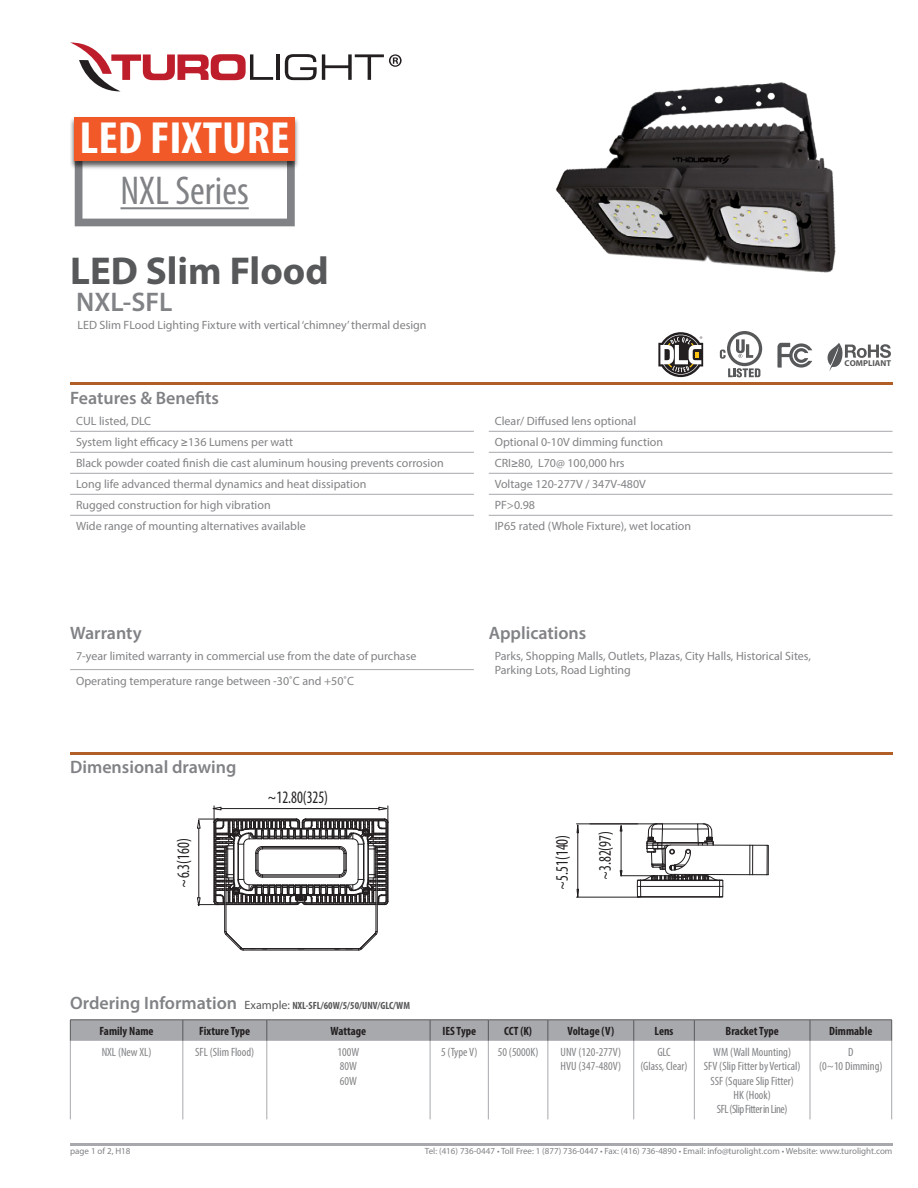
<style>
.page{position:relative;width:918px;height:1188px;background:#fff}
.page>*{position:absolute;margin:0;border:0;box-sizing:border-box;transform-origin:0 0}
.t1{font:700 condensed 45.3px "Myriad Pro";color:#fff;scale:1.09 1}
.t2{font:condensed 40.5px "Myriad Pro";color:#808285}
.t3{font:700 39px "Myriad Pro";color:#57585a}
.t4{font:600 27px "Myriad Pro";color:#808285}
.t5{font:600 18px "Myriad Pro";color:#808285}
.t6{font:condensed 17.55px "Myriad Pro";color:#231f20;scale:.87 1}
.t7{font:12px/21px "Myriad Pro";color:#808285}
.t8{font:condensed 12px/14.4px "Myriad Pro";color:#808285;text-align:center}
.t9{font:700 condensed 12px "Myriad Pro";color:#231f20}
.t10{font:700 condensed 10.5px "Myriad Pro";color:#57585a}
.t11{font:9px "Myriad Pro";color:#808285}
.t12{font:700 8.55px "Myriad";color:#57585a}
.s1{font-weight:700;font-stretch:condensed}
.s2{font-weight:600;font-stretch:normal;font-size:18px;color:#808285}
.s3{font-weight:400;font-stretch:normal;font-size:12px}
</style>
<div class="page">
<img style="left:555px;top:82px;width:281px;height:191px">
<hr style="left:70px;top:1143px;width:822px;height:2px;background:#a8a9ad">
<hr style="left:70px;top:752px;width:822px;height:2px;background:#b25e27">
<hr style="left:70px;top:669px;width:404px;height:1px;background:#a8a9ad">
<hr style="left:576px;top:897px;width:63px;height:1px;background:#231f20">
<hr style="left:576px;top:824px;width:62px;height:1px;background:#231f20">
<hr style="left:622px;top:875px;width:32px;height:1px;background:#231f20">
<svg style="left:767px;top:845px;width:2px;height:30px"></svg>
<div style="left:752px;top:845px;width:15px;height:30px;border:1px solid #231f20"></div>
<svg style="left:637px;top:823px;width:116px;height:75px"></svg>
<hr style="left:578px;top:833px;width:1px;height:56px;background:#231f20">
<svg style="left:577px;top:889px;width:2px;height:9px"></svg>
<svg style="left:577px;top:823px;width:2px;height:10px"></svg>
<hr style="left:621px;top:831px;width:1px;height:40px;background:#231f20">
<svg style="left:620px;top:870px;width:3px;height:7px"></svg>
<svg style="left:620px;top:823px;width:3px;height:9px"></svg>
<svg style="left:197px;top:806px;width:192px;height:145px"></svg>
<svg style="left:777px;top:343px;width:35px;height:25px"></svg>
<svg style="left:827px;top:343px;width:64px;height:28px"></svg>
<svg style="left:720px;top:331px;width:42px;height:46px"></svg>
<svg style="left:658px;top:332px;width:45px;height:45px"></svg>
<hr style="left:70px;top:383px;width:822px;height:2px;background:#b25e27">
<svg style="left:75px;top:172px;width:220px;height:54px"></svg>
<img style="left:70px;top:117px;width:228px;height:55px">
<div style="left:75px;top:117px;width:220px;height:43px;background:#f15929"></div>
<hr style="left:121px;top:207px;width:128px;height:2px;background:#808285">
<hr style="left:276px;top:54px;width:4px;height:26px;background:#231f20">
<svg style="left:71px;top:43px;width:202px;height:48px"></svg>
<svg style="left:285px;top:54px;width:117px;height:26px"></svg>
<hr style="left:70px;top:431px;width:404px;height:1px;background:#a8a9ad">
<hr style="left:70px;top:452px;width:404px;height:1px;background:#a8a9ad">
<hr style="left:70px;top:473px;width:404px;height:1px;background:#a8a9ad">
<hr style="left:70px;top:494px;width:404px;height:1px;background:#a8a9ad">
<hr style="left:70px;top:515px;width:404px;height:1px;background:#a8a9ad">
<hr style="left:489px;top:431px;width:403px;height:1px;background:#a8a9ad">
<hr style="left:489px;top:452px;width:403px;height:1px;background:#a8a9ad">
<hr style="left:489px;top:473px;width:403px;height:1px;background:#a8a9ad">
<hr style="left:489px;top:494px;width:403px;height:1px;background:#a8a9ad">
<hr style="left:489px;top:515px;width:403px;height:1px;background:#a8a9ad">
<svg style="left:70px;top:1020px;width:822px;height:21px"></svg>
<hr style="left:183px;top:1020px;width:84px;height:1px;background:#57585a">
<hr style="left:267px;top:1020px;width:163px;height:1px;background:#57585a">
<hr style="left:430px;top:1020px;width:58px;height:1px;background:#57585a">
<hr style="left:488px;top:1020px;width:60px;height:1px;background:#57585a">
<hr style="left:548px;top:1020px;width:86px;height:1px;background:#57585a">
<hr style="left:634px;top:1020px;width:60px;height:1px;background:#57585a">
<hr style="left:694px;top:1020px;width:116px;height:1px;background:#57585a">
<hr style="left:810px;top:1020px;width:82px;height:1px;background:#57585a">
<hr style="left:70px;top:1041px;width:1px;height:78px;background:#a8a9ad">
<hr style="left:183px;top:1041px;width:1px;height:78px;background:#a8a9ad">
<hr style="left:267px;top:1041px;width:1px;height:78px;background:#a8a9ad">
<hr style="left:430px;top:1041px;width:1px;height:78px;background:#a8a9ad">
<hr style="left:488px;top:1041px;width:1px;height:78px;background:#a8a9ad">
<hr style="left:548px;top:1041px;width:1px;height:78px;background:#a8a9ad">
<hr style="left:634px;top:1041px;width:1px;height:78px;background:#a8a9ad">
<hr style="left:694px;top:1041px;width:1px;height:78px;background:#a8a9ad">
<hr style="left:810px;top:1041px;width:1px;height:78px;background:#a8a9ad">
<hr style="left:891px;top:1041px;width:1px;height:78px;background:#a8a9ad">
<h1 class="t1" style="left:80px;top:110px;width:194px">LED FIXTURE</h1>
<h2 class="t2" style="left:121px;top:166px;width:130px">NXL Series</h2>
<h3 class="t3" style="left:70px;top:246px;width:260px">LED Slim Flood</h3>
<h3 class="t4" style="left:76px;top:285px;width:98px">NXL-SFL</h3>
<p class="t7" style="left:77px;top:314px;width:351px">LED Slim FLood Lighting Fixture with vertical ‘chimney’ thermal design</p>
<h3 class="t5" style="left:70px;top:387px;width:150px">Features &amp; Benefits</h3>
<p class="t7" style="left:76px;top:411px;width:369px">CUL listed, DLC<br>System light efficacy <span class="s1">≥</span>136 Lumens per watt<br>Black powder coated finish die cast aluminum housing prevents corrosion Long life advanced thermal dynamics and heat dissipation<br>Rugged construction for high vibration<br>Wide range of mounting alternatives available</p>
<p class="t7" style="left:495px;top:411px;width:198px">Clear/ Diffused lens optional<br>Optional 0-10V dimming function<br>CRI<span class="s1">≥</span>80, L70@ 100,000 hrs<br>Voltage 120-277V / 347V-480V<br>PF&gt;0.98<br>IP65 rated (Whole Fixture), wet location</p>
<p class="t12" style="left:845px;top:358px;width:48px">COMPLIANT</p>
<h3 class="t5" style="left:70px;top:621px;width:73px">Warranty</h3>
<h3 class="t5" style="left:489px;top:621px;width:99px">Applications</h3>
<p class="t7" style="left:76px;top:644px;width:342px;line-height:24.6px">7-year limited warranty in commercial use from the date of purchase<br>Operating temperature range between -30˚C and +50˚C</p>
<p class="t7" style="left:495px;top:649px;width:318px;line-height:14.4px">Parks, Shopping Malls, Outlets, Plazas, City Halls, Historical Sites,<br>Parking Lots, Road Lighting</p>
<h3 class="t5" style="left:70px;top:755px;width:168px">Dimensional drawing</h3>
<h3 class="t6" style="left:173px;top:888px;width:58px;rotate:-90deg">~6.3(160)</h3>
<h3 class="t6" style="left:267px;top:786px;width:71px">~12.80(325)</h3>
<h3 class="t6" style="left:551px;top:890px;width:65px;rotate:-90deg">~5.51(140)</h3>
<h3 class="t6" style="left:594px;top:880px;width:58px;rotate:-90deg">~3.82(97)</h3>
<p class="t10" style="left:70px;top:999px;width:341px"><span class="s2">Ordering Information</span> <span class="s3">Example:</span> NXL-SFL/60W/5/50/UNV/GLC/WM</p>
<p class="t9" style="left:100px;top:1023px;width:56px">Family Name</p>
<p class="t9" style="left:199px;top:1023px;width:53px">Fixture Type</p>
<p class="t9" style="left:331px;top:1023px;width:37px">Wattage</p>
<p class="t9" style="left:442px;top:1023px;width:35px">IES Type</p>
<p class="t9" style="left:504px;top:1023px;width:29px">CCT (K)</p>
<p class="t9" style="left:568px;top:1023px;width:48px">Voltage (V)</p>
<p class="t9" style="left:655px;top:1023px;width:20px">Lens</p>
<p class="t9" style="left:726px;top:1023px;width:55px">Bracket Type</p>
<p class="t9" style="left:829px;top:1023px;width:45px">Dimmable</p>
<p class="t8" style="left:102px;top:1044px;width:51px">NXL (New XL)</p>
<p class="t8" style="left:195px;top:1044px;width:61px">SFL (Slim Flood)</p>
<p class="t8" style="left:338px;top:1044px;width:23px;text-align:left">100W<br>80W<br>60W</p>
<p class="t8" style="left:441px;top:1044px;width:38px">5 (Type V)</p>
<p class="t8" style="left:498px;top:1044px;width:42px">50 (5000K)</p>
<p class="t8" style="left:561px;top:1044px;width:62px;text-align:left">UNV (120-277V)<br>HVU (347-480V)</p>
<p class="t8" style="left:640px;top:1044px;width:49px">GLC<br>(Glass, Clear)</p>
<p class="t8" style="left:704px;top:1044px;width:98px">WM (Wall Mounting)<br>SFV (Slip Fitter by Vertical)<br>SSF (Square Slip Fitter)<br>HK (Hook)<br>SFL (Slip Fitter in Line)</p>
<p class="t8" style="left:819px;top:1044px;width:65px">D<br>(0~10 Dimming)</p>
<p class="t11" style="left:70px;top:1145px;width:62px">page 1 of 2, H18</p>
<p class="t11" style="left:425px;top:1145px;width:469px">Tel: (416) 736-0447 • Toll Free: 1 (877) 736-0447 • Fax: (416) 736-4890 • Email: info@turolight.com • Website: www.turolight.com</p>
</div>
